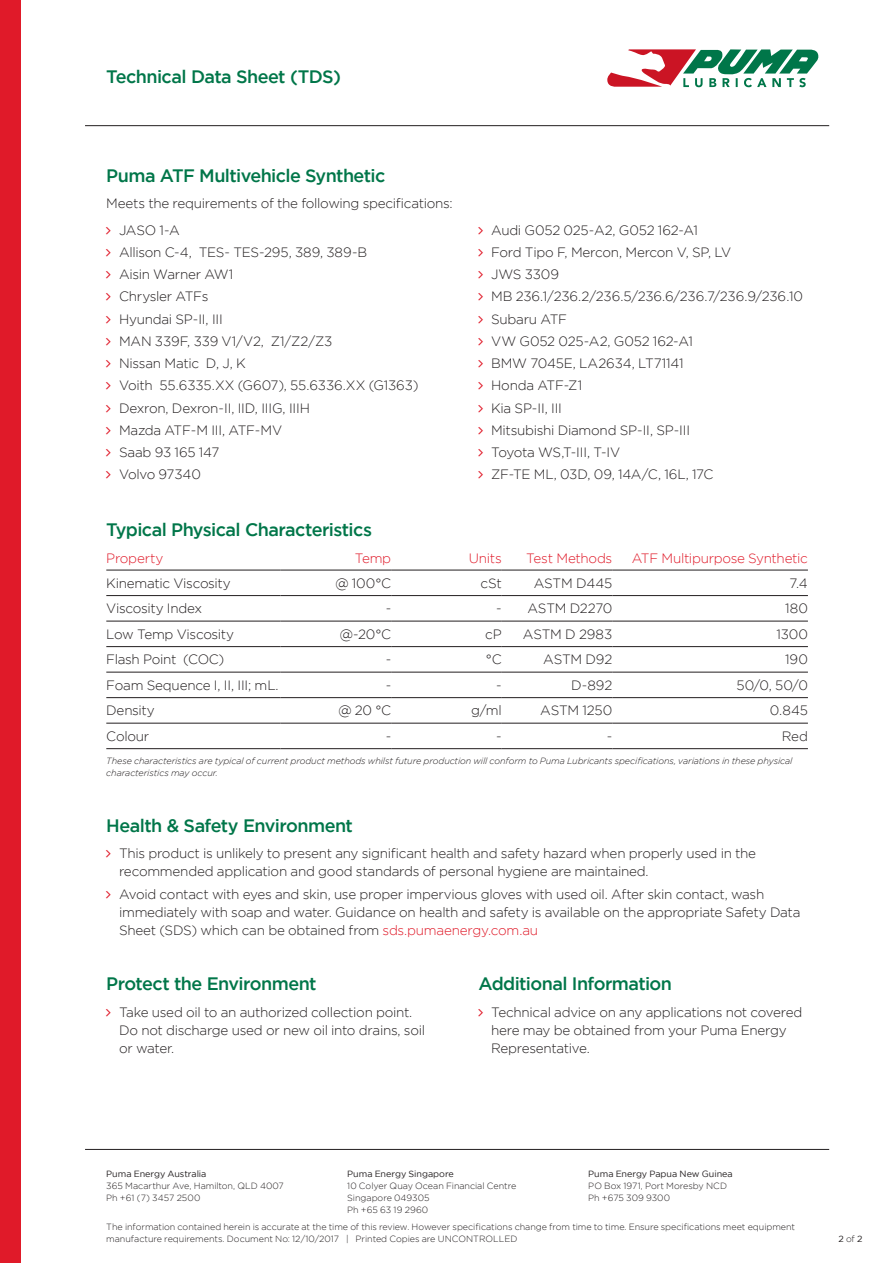
<style>
.page{position:relative;width:893px;height:1263px;background:#fff}
.page>*{position:absolute;margin:0;border:0;box-sizing:border-box;transform-origin:0 0}
.t1{font:500 18px "Gotham";letter-spacing:-.035em;color:#007649}
.t2{font:300 13.5px/22.2px "Gotham";letter-spacing:-.02em;color:#231f20}
.t3{font:300 13.5px "Gotham";letter-spacing:-.02em;color:#e01a29}
.t4{font:300 9px/12px "Gotham";letter-spacing:-.005em;color:#231f20}
.t5{font:italic 300 9px/12px "Gotham";letter-spacing:-.01em;color:#231f20}
.t6{font:9px "Gotham";color:#231f20}
.s1{color:#e01a29}
.s2{font-weight:300}
</style>
<div class="page">
<div style="left:0;top:0;width:21px;height:1263px;background:#e01a29"></div>
<hr style="left:85px;top:125px;width:744px;height:1px;background:#231f20">
<hr style="left:85px;top:1149px;width:744px;height:1px;background:#231f20">
<svg style="left:607px;top:49px;width:212px;height:38px"></svg>
<hr style="left:106px;top:570px;width:175px;height:1px;background:#231f20">
<hr style="left:281px;top:570px;width:110px;height:1px;background:#231f20">
<hr style="left:391px;top:570px;width:111px;height:1px;background:#231f20">
<hr style="left:502px;top:570px;width:110px;height:1px;background:#231f20">
<hr style="left:612px;top:570px;width:196px;height:1px;background:#231f20">
<hr style="left:106px;top:595px;width:175px;height:1px;background:#231f20">
<hr style="left:281px;top:595px;width:110px;height:1px;background:#231f20">
<hr style="left:391px;top:595px;width:111px;height:1px;background:#231f20">
<hr style="left:502px;top:595px;width:110px;height:1px;background:#231f20">
<hr style="left:612px;top:595px;width:196px;height:1px;background:#231f20">
<hr style="left:106px;top:621px;width:175px;height:1px;background:#231f20">
<hr style="left:281px;top:621px;width:110px;height:1px;background:#231f20">
<hr style="left:391px;top:621px;width:111px;height:1px;background:#231f20">
<hr style="left:502px;top:621px;width:110px;height:1px;background:#231f20">
<hr style="left:612px;top:621px;width:196px;height:1px;background:#231f20">
<hr style="left:106px;top:646px;width:175px;height:1px;background:#231f20">
<hr style="left:281px;top:646px;width:110px;height:1px;background:#231f20">
<hr style="left:391px;top:646px;width:111px;height:1px;background:#231f20">
<hr style="left:502px;top:646px;width:110px;height:1px;background:#231f20">
<hr style="left:612px;top:646px;width:196px;height:1px;background:#231f20">
<hr style="left:106px;top:672px;width:175px;height:1px;background:#231f20">
<hr style="left:281px;top:672px;width:110px;height:1px;background:#231f20">
<hr style="left:391px;top:672px;width:111px;height:1px;background:#231f20">
<hr style="left:502px;top:672px;width:110px;height:1px;background:#231f20">
<hr style="left:612px;top:672px;width:196px;height:1px;background:#231f20">
<hr style="left:106px;top:697px;width:175px;height:1px;background:#231f20">
<hr style="left:281px;top:697px;width:110px;height:1px;background:#231f20">
<hr style="left:391px;top:697px;width:111px;height:1px;background:#231f20">
<hr style="left:502px;top:697px;width:110px;height:1px;background:#231f20">
<hr style="left:612px;top:697px;width:196px;height:1px;background:#231f20">
<hr style="left:106px;top:723px;width:175px;height:1px;background:#231f20">
<hr style="left:281px;top:723px;width:110px;height:1px;background:#231f20">
<hr style="left:391px;top:723px;width:111px;height:1px;background:#231f20">
<hr style="left:502px;top:723px;width:110px;height:1px;background:#231f20">
<hr style="left:612px;top:723px;width:196px;height:1px;background:#231f20">
<hr style="left:106px;top:748px;width:175px;height:1px;background:#231f20">
<hr style="left:281px;top:748px;width:110px;height:1px;background:#231f20">
<hr style="left:391px;top:748px;width:111px;height:1px;background:#231f20">
<hr style="left:502px;top:748px;width:110px;height:1px;background:#231f20">
<hr style="left:612px;top:748px;width:196px;height:1px;background:#231f20">
<h1 class="t1" style="left:106px;top:66px;width:236px">Technical Data Sheet (TDS)</h1>
<h1 class="t1" style="left:106px;top:165px;width:280px">Puma ATF Multivehicle Synthetic</h1>
<p class="t2" style="left:119px;top:190px;width:335px;line-height:26.5px;text-indent:-13px">Meets the requirements of the following specifications:<br>JASO 1-A</p>
<p class="t2" style="left:119px;top:241px;width:301px">Allison C-4, TES- TES-295, 389, 389-B<br>Aisin Warner AW1<br>Chrysler ATFs<br>Hyundai SP-II, III<br>MAN 339F, 339 V1/V2, Z1/Z2/Z3<br>Nissan Matic D, J, K<br>Voith 55.6335.XX (G607), 55.6336.XX (G1363)<br>Dexron, Dexron-II, IID, IIIG, IIIH<br>Mazda ATF-M III, ATF-MV<br>Saab 93 165 147<br>Volvo 97340</p>
<p class="t2" style="left:491px;top:218px;width:313px">Audi G052 025-A2, G052 162-A1<br>Ford Tipo F, Mercon, Mercon V, SP, LV<br>JWS 3309<br>MB 236.1/236.2/236.5/236.6/236.7/236.9/236.10<br>Subaru ATF<br>VW G052 025-A2, G052 162-A1<br>BMW 7045E, LA2634, LT71141<br>Honda ATF-Z1<br>Kia SP-II, III<br>Mitsubishi Diamond SP-II, SP-III<br>Toyota WS,T-III, T-IV<br>ZF-TE ML, 03D, 09, 14A/C, 16L, 17C</p>
<h1 class="t1" style="left:106px;top:519px;width:267px">Typical Physical Characteristics</h1>
<p class="t3" style="left:106px;top:551px;width:59px">Property</p>
<p class="t3" style="left:355px;top:551px;width:38px">Temp</p>
<p class="t3" style="left:469px;top:551px;width:35px">Units</p>
<p class="t3" style="left:526px;top:551px;width:88px">Test Methods</p>
<p class="t3" style="left:632px;top:551px;width:178px">ATF Multipurpose Synthetic</p>
<p class="t2" style="left:106px;top:572px;width:126px">Kinematic Viscosity</p>
<p class="t2" style="left:335px;top:572px;width:57px">@ 100°C</p>
<p class="t2" style="left:480px;top:572px;width:23px">cSt</p>
<p class="t2" style="left:534px;top:572px;width:80px">ASTM D445</p>
<p class="t2" style="left:789px;top:572px;width:20px">7.4</p>
<p class="t2" style="left:106px;top:597px;width:97px">Viscosity Index</p>
<p class="t2" style="left:386px;top:597px;width:7px">-</p>
<p class="t2" style="left:496px;top:597px;width:118px">- ASTM D2270</p>
<p class="t2" style="left:785px;top:597px;width:24px">180</p>
<p class="t2" style="left:106px;top:623px;width:129px">Low Temp Viscosity</p>
<p class="t2" style="left:340px;top:623px;width:53px">@-20°C</p>
<p class="t2" style="left:485px;top:623px;width:18px">cP</p>
<p class="t2" style="left:523px;top:623px;width:91px">ASTM D 2983</p>
<p class="t2" style="left:776px;top:623px;width:33px">1300</p>
<p class="t2" style="left:106px;top:648px;width:120px">Flash Point (COC)</p>
<p class="t2" style="left:386px;top:648px;width:7px">-</p>
<p class="t2" style="left:486px;top:648px;width:17px">°C</p>
<p class="t2" style="left:543px;top:648px;width:71px">ASTM D92</p>
<p class="t2" style="left:785px;top:648px;width:24px">190</p>
<p class="t2" style="left:106px;top:674px;width:174px">Foam Sequence I, II, III; mL.</p>
<p class="t2" style="left:386px;top:674px;width:7px">-</p>
<p class="t2" style="left:496px;top:674px;width:7px">-</p>
<p class="t2" style="left:571px;top:674px;width:43px">D-892</p>
<p class="t2" style="left:737px;top:674px;width:73px">50/0, 50/0</p>
<p class="t2" style="left:106px;top:699px;width:50px">Density</p>
<p class="t2" style="left:338px;top:699px;width:54px">@ 20 °C</p>
<p class="t2" style="left:471px;top:699px;width:32px">g/ml</p>
<p class="t2" style="left:540px;top:699px;width:74px">ASTM 1250</p>
<p class="t2" style="left:770px;top:699px;width:40px">0.845</p>
<p class="t2" style="left:106px;top:725px;width:45px">Colour</p>
<p class="t2" style="left:386px;top:725px;width:7px">-</p>
<p class="t2" style="left:496px;top:725px;width:7px">-</p>
<p class="t2" style="left:607px;top:725px;width:7px">-</p>
<p class="t2" style="left:782px;top:725px;width:28px">Red</p>
<p class="t5" style="left:106px;top:755px;width:688px">These characteristics are typical of current product methods whilst future production will conform to Puma Lubricants specifications, variations in these physical characteristics may occur.</p>
<h1 class="t1" style="left:106px;top:815px;width:248px">Health &amp; Safety Environment</h1>
<p class="t2" style="left:119px;top:844px;width:639px;line-height:18px">This product is unlikely to present any significant health and safety hazard when properly used in the recommended application and good standards of personal hygiene are maintained.</p>
<p class="t2" style="left:119px;top:885px;width:683px;line-height:18px">Avoid contact with eyes and skin, use proper impervious gloves with used oil. After skin contact, wash immediately with soap and water. Guidance on health and safety is available on the appropriate Safety Data<br>Sheet (SDS) which can be obtained from <span class="s1">sds.pumaenergy.com.au</span></p>
<h1 class="t1" style="left:106px;top:974px;width:212px">Protect the Environment</h1>
<p class="t2" style="left:119px;top:1003px;width:307px;line-height:18px">Take used oil to an authorized collection point.<br>Do not discharge used or new oil into drains, soil or water.</p>
<h1 class="t1" style="left:478px;top:974px;width:195px">Additional Information</h1>
<p class="t2" style="left:491px;top:1003px;width:313px;line-height:18px">Technical advice on any applications not covered here may be obtained from your Puma Energy<br>Representative.</p>
<p class="t6" style="left:106px;top:1169px;width:102px">Puma Energy Australia</p>
<p class="t4" style="left:106px;top:1180px;width:179px">365 Macarthur Ave, Hamilton, QLD 4007<br>Ph +61 (7) 3457 2500</p>
<p class="t6" style="left:588px;top:1169px;width:146px">Puma Energy Papua New Guinea</p>
<p class="t4" style="left:588px;top:1180px;width:140px">PO Box 1971, Port Moresby NCD<br>Ph +675 309 9300</p>
<p class="t4" style="left:106px;top:1220px;width:690px">The information contained herein is accurate at the time of this review. However specifications change from time to time. Ensure specifications meet equipment manufacture requirements. Document No: 12/10/2017 | Printed Copies are UNCONTROLLED</p>
<p class="t6" style="left:347px;top:1169px;width:108px">Puma Energy Singapore</p>
<p class="t4" style="left:347px;top:1180px;width:171px">10 Colyer Quay Ocean Financial Centre<br>Singapore 049305<br>Ph +65 63 19 2960</p>
<p class="t6" style="left:838px;top:1233px;width:25px">2 <span class="s2">of</span> 2</p>
</div>
